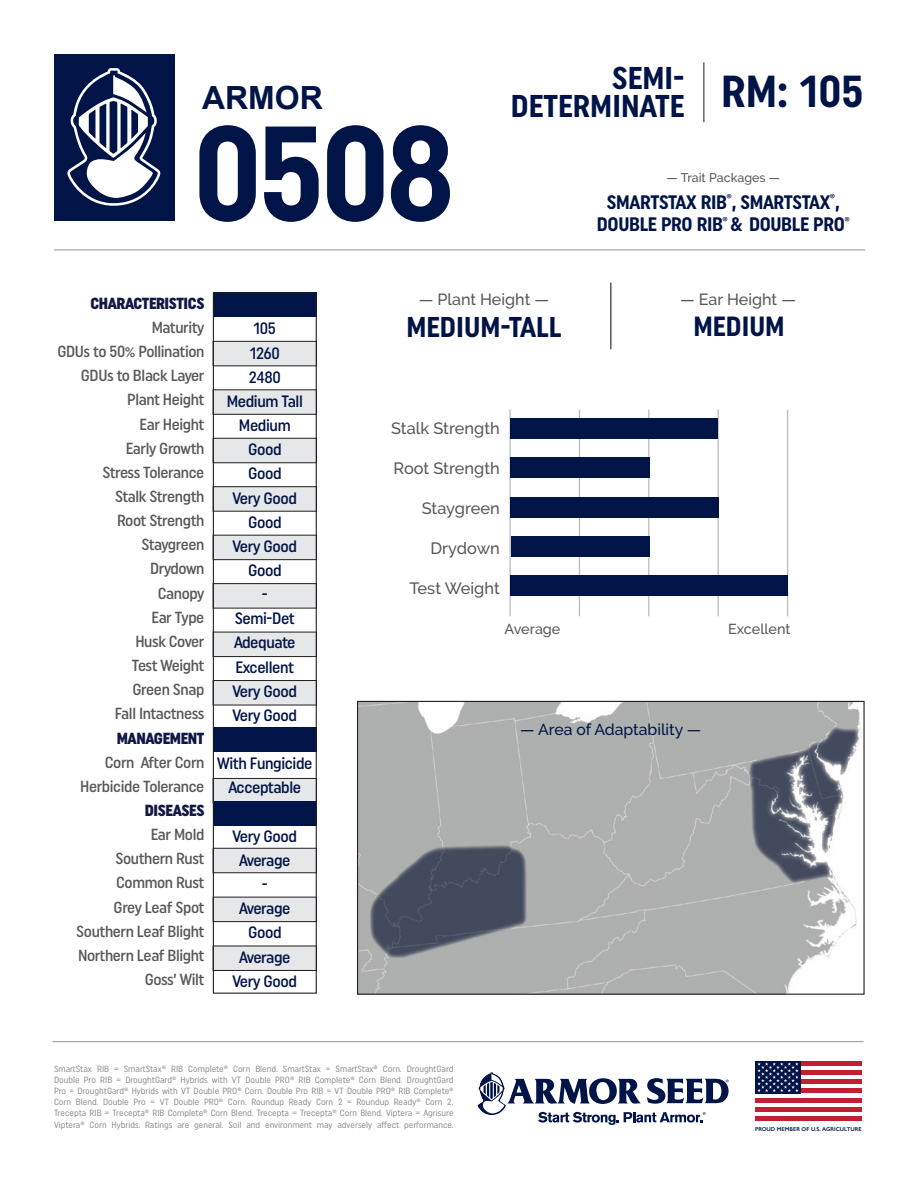
<style>
.page{position:relative;width:918px;height:1188px;background:#fff}
.page>*{position:absolute;margin:0;border:0;box-sizing:border-box;transform-origin:0 0}
.t1{font:700 134.25px "Uniform Condensed";color:#001447}
.t2{font:700 31.95px "Arial";color:#001447}
.t3{font:700 31.5px/28.5px "Uniform Condensed";color:#001447}
.t4{font:700 28.65px "Uniform Condensed";color:#001447}
.t5{font:700 27.75px "Uniform Condensed";color:#001447}
.t6{font:700 19.5px/22.5px "Uniform Condensed";letter-spacing:-.02em;color:#001447;text-align:center}
.t7{font:500 16.5px/24.2px "Uniform Condensed";letter-spacing:-.025em;color:#001447;text-align:center}
.t8{font:500 16.35px "Raleway";color:#57585a}
.t9{font:500 16.05px/24.2px "Uniform Condensed";letter-spacing:-.025em;color:#57585a;text-align:right}
.t10{font:900 16.05px "Uniform Condensed";letter-spacing:-.025em;color:#111846}
.t11{font:500 16.05px "Raleway";color:#57585a}
.t12{font:500 15.75px "Raleway";color:#001447}
.t13{font:500 14.4px "Raleway";color:#57585a}
.t14{font:500 12.45px "Raleway";color:#57585a}
.t15{font:9px/10.8px "Uniform Condensed";color:#808285;text-align:justify}
.t16{font:600 5.7px "Gill Sans";color:#001447}
</style>
<div class="page">
<svg style="left:477px;top:1072px;width:252px;height:53px"></svg>
<div style="left:755px;top:1061px;width:107px;height:5px;background:#c31f32"></div>
<div style="left:755px;top:1070px;width:107px;height:5px;background:#c31f32"></div>
<div style="left:755px;top:1079px;width:107px;height:5px;background:#c31f32"></div>
<hr style="left:755px;top:1089px;width:107px;height:4px;background:#c31f32">
<hr style="left:755px;top:1098px;width:107px;height:4px;background:#c31f32">
<div style="left:755px;top:1107px;width:107px;height:5px;background:#c31f32"></div>
<div style="left:755px;top:1116px;width:107px;height:5px;background:#c31f32"></div>
<div style="left:755px;top:1061px;width:46px;height:32px;background:#001447"></div>
<svg style="left:757px;top:1062px;width:42px;height:30px"></svg>
<hr style="left:52px;top:1041px;width:812px;height:1px;background:#939598">
<div style="left:54px;top:54px;width:121px;height:166px;background:#001447"></div>
<svg style="left:67px;top:68px;width:94px;height:138px"></svg>
<hr style="left:54px;top:250px;width:811px;height:1px;background:#939598">
<svg style="left:357px;top:700px;width:508px;height:295px;background:#a5a7aa"></svg>
<hr style="left:703px;top:62px;width:2px;height:60px;background:#57585a">
<hr style="left:610px;top:283px;width:2px;height:66px;background:#57585a">
<div style="left:213px;top:292px;width:104px;height:25px;background:#001447"></div>
<div style="left:213px;top:341px;width:104px;height:25px;background:#e6e7e9"></div>
<div style="left:213px;top:341px;width:104px;height:25px;border:1px solid #231f20"></div>
<div style="left:213px;top:390px;width:104px;height:24px;background:#e6e7e9"></div>
<div style="left:213px;top:390px;width:104px;height:25px;border:1px solid #231f20"></div>
<div style="left:213px;top:438px;width:104px;height:25px;background:#e6e7e9"></div>
<div style="left:213px;top:438px;width:104px;height:25px;border:1px solid #231f20"></div>
<div style="left:213px;top:487px;width:104px;height:24px;background:#e6e7e9"></div>
<div style="left:213px;top:486px;width:104px;height:25px;border:1px solid #231f20"></div>
<div style="left:213px;top:535px;width:104px;height:25px;background:#e6e7e9"></div>
<div style="left:213px;top:535px;width:104px;height:25px;border:1px solid #231f20"></div>
<div style="left:213px;top:584px;width:104px;height:24px;background:#e6e7e9"></div>
<div style="left:213px;top:583px;width:104px;height:25px;border:1px solid #231f20"></div>
<div style="left:213px;top:632px;width:104px;height:25px;background:#e6e7e9"></div>
<div style="left:213px;top:632px;width:104px;height:25px;border:1px solid #231f20"></div>
<div style="left:213px;top:681px;width:104px;height:24px;background:#e6e7e9"></div>
<div style="left:213px;top:680px;width:104px;height:25px;border:1px solid #231f20"></div>
<div style="left:213px;top:848px;width:104px;height:25px;background:#e6e7e9"></div>
<div style="left:213px;top:848px;width:104px;height:25px;border:1px solid #231f20"></div>
<div style="left:213px;top:778px;width:103px;height:25px;background:#e6e7e9"></div>
<div style="left:213px;top:778px;width:104px;height:25px;border:1px solid #231f20"></div>
<div style="left:213px;top:728px;width:104px;height:24px;background:#001447"></div>
<div style="left:213px;top:801px;width:104px;height:25px;background:#001447"></div>
<div style="left:213px;top:897px;width:104px;height:25px;background:#e6e7e9"></div>
<div style="left:213px;top:897px;width:104px;height:25px;border:1px solid #231f20"></div>
<div style="left:213px;top:946px;width:104px;height:24px;background:#e6e7e9"></div>
<div style="left:213px;top:946px;width:104px;height:25px;border:1px solid #231f20"></div>
<div style="left:213px;top:292px;width:104px;height:702px;border:1px solid #231f20"></div>
<hr style="left:648px;top:409px;width:1px;height:207px;background:#bcbdc0">
<hr style="left:718px;top:409px;width:1px;height:207px;background:#bcbdc0">
<hr style="left:509px;top:409px;width:2px;height:207px;background:#bcbdc0">
<hr style="left:579px;top:409px;width:1px;height:207px;background:#bcbdc0">
<hr style="left:787px;top:409px;width:1px;height:207px;background:#bcbdc0">
<div style="left:511px;top:497px;width:208px;height:20px;background:#001447"></div>
<div style="left:511px;top:575px;width:277px;height:21px;background:#001447"></div>
<div style="left:511px;top:536px;width:138px;height:21px;background:#001447"></div>
<div style="left:510px;top:458px;width:139px;height:20px;background:#001447"></div>
<div style="left:511px;top:418px;width:207px;height:21px;background:#001447"></div>
<h2 class="t2" style="left:202px;top:77px;width:122px">ARMOR</h2>
<h1 class="t1" style="left:193px;top:93px;width:263px">0508</h1>
<h3 class="t3" style="left:511px;top:63px;width:354px;text-indent:101px">SEMI-<br>DETERMINATE <sup>RM:</sup> <sup>105</sup></h3>
<h3 class="t14" style="left:667px;top:170px;width:115px">— Trait Packages —</h3>
<h3 class="t6" style="left:597px;top:190px;width:254px">SMARTSTAX RIB<sup>®</sup>, SMARTSTAX<sup>®</sup>,<br>DOUBLE PRO RIB<sup>®</sup> &amp; DOUBLE PRO<sup>®</sup></h3>
<h3 class="t10" style="left:90px;top:294px;width:116px">CHARACTERISTICS</h3>
<h3 class="t9" style="left:57px;top:315px;width:149px">Maturity<br>GDUs to 50% Pollination<br>GDUs to Black Layer<br>Plant Height<br>Ear Height<br>Early Growth<br>Stress Tolerance<br>Stalk Strength<br>Root Strength<br>Staygreen<br>Drydown<br>Canopy<br>Ear Type<br>Husk Cover<br>Test Weight<br>Green Snap<br>Fall Intactness</h3>
<h3 class="t10" style="left:117px;top:728px;width:89px">MANAGEMENT</h3>
<h3 class="t9" style="left:80px;top:750px;width:126px">Corn After Corn<br>Herbicide Tolerance</h3>
<h3 class="t10" style="left:145px;top:801px;width:61px">DISEASES</h3>
<h3 class="t9" style="left:76px;top:822px;width:130px">Ear Mold<br>Southern Rust<br>Common Rust<br>Grey Leaf Spot<br>Southern Leaf Blight<br>Northern Leaf Blight<br>Goss’ Wilt</h3>
<h3 class="t7" style="left:227px;top:316px;width:78px">105<br>1260<br>2480<br>Medium Tall<br>Medium<br>Good<br>Good<br>Very Good<br>Good<br>Very Good<br>Good<br>-<br>Semi-Det<br>Adequate<br>Excellent<br>Very Good<br>Very Good</h3>
<h3 class="t7" style="left:217px;top:751px;width:97px">With Fungicide<br>Acceptable</h3>
<h3 class="t7" style="left:232px;top:824px;width:66px">Very Good<br>Average<br>-<br>Average<br>Good<br>Average<br>Very Good</h3>
<h3 class="t11" style="left:419px;top:290px;width:132px">— Plant Height —</h3>
<h3 class="t11" style="left:680px;top:290px;width:117px">— Ear Height —</h3>
<h3 class="t4" style="left:406px;top:310px;width:157px">MEDIUM-TALL</h3>
<h3 class="t5" style="left:693px;top:310px;width:93px">MEDIUM</h3>
<h3 class="t8" style="left:391px;top:419px;width:110px">Stalk Strength</h3>
<h3 class="t8" style="left:394px;top:459px;width:108px">Root Strength</h3>
<h3 class="t8" style="left:422px;top:499px;width:79px">Staygreen</h3>
<h3 class="t8" style="left:431px;top:539px;width:71px">Drydown</h3>
<h3 class="t8" style="left:409px;top:579px;width:92px">Test Weight</h3>
<h3 class="t13" style="left:504px;top:621px;width:58px">Average</h3>
<h3 class="t13" style="left:728px;top:621px;width:64px">Excellent</h3>
<h3 class="t12" style="left:520px;top:721px;width:183px">— Area of Adaptability —</h3>
<p class="t15" style="left:54px;top:1064px;width:401px">SmartStax RIB = SmartStax® RIB Complete® Corn Blend. SmartStax = SmartStax® Corn. DroughtGard Double Pro RIB = DroughtGard® Hybrids with VT Double PRO® RIB Complete® Corn Blend. DroughtGard Pro = DroughtGard® Hybrids with VT Double PRO® Corn. Double Pro RIB = VT Double PRO® RIB Complete® Corn Blend. Double Pro = VT Double PRO® Corn. Roundup Ready Corn 2 = Roundup Ready® Corn 2.<br>Trecepta RIB = Trecepta® RIB Complete® Corn Blend. Trecepta = Trecepta® Corn Blend. Viptera = Agrisure</p>
<p class="t15" style="left:54px;top:1119px;width:401px">Viptera® Corn Hybrids. Ratings are general. Soil and environment may adversely affect performance.</p>
<p class="t16" style="left:755px;top:1126px;width:108px">PROUD MEMBER OF U.S. AGRICULTURE</p>
</div>
